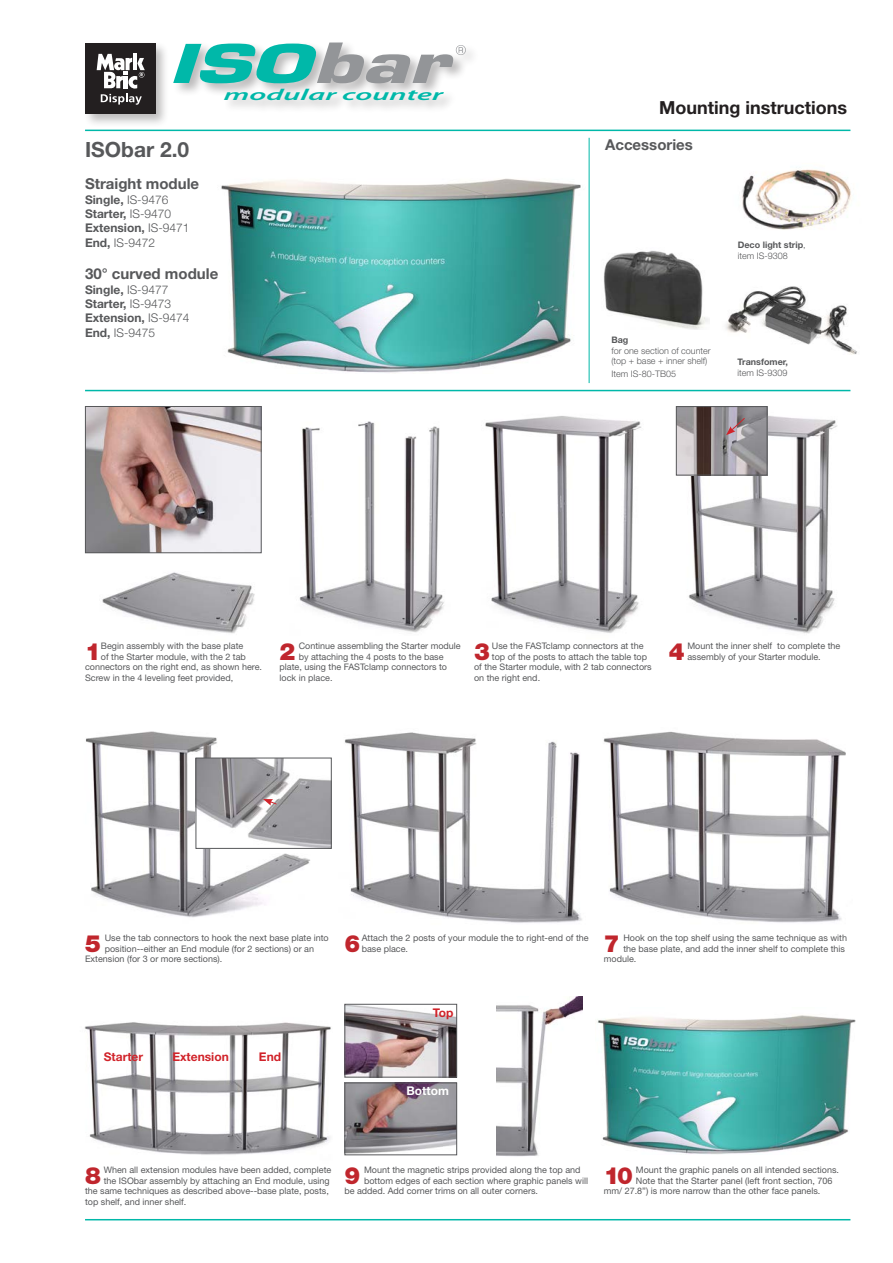
<style>
.page{position:relative;width:893px;height:1263px;background:#fff}
.page>*{position:absolute;margin:0;border:0;box-sizing:border-box;transform-origin:0 0}
._1{font:900 23.7px "Helvetica Neue";color:#c0262d}
.t1{font:700 21px "Helvetica Neue";color:#57585a}
.t2{font:700 18px "Helvetica Neue";color:#231f20}
.t3{font:italic 600 15.9px "Myriad Pro";color:#00b8a9;scale:1.96 1}
.t4{font:700 15px "Helvetica Neue";color:#57585a}
.t5{font:700 12px "Helvetica Neue";color:#57585a}
.t6{font:300 12px "Helvetica Neue";color:#57585a}
.t7{font:700 12px "Helvetica Neue";color:#d1232a}
.t8{font:700 12px "Helvetica Neue";color:#fff}
._1-2{font:9px/10.5px "Helvetica Neue";color:#57585a}
.t9{font:700 9px/10.8px "Helvetica Neue";color:#57585a}
._2{font:300 9px/10.5px "Helvetica Neue";color:#57585a}
._3{font:300 9px "Helvetica Neue";color:#57585a}
.s1{font-weight:300}
.s2{font-weight:700}
</style>
<div class="page">
<img style="left:597px;top:1015px;width:259px;height:139px">
<img style="left:221px;top:178px;width:360px;height:195px">
<img style="left:726px;top:286px;width:131px;height:69px">
<img style="left:102px;top:572px;width:153px;height:61px">
<img style="left:485px;top:416px;width:156px;height:217px">
<img style="left:299px;top:421px;width:145px;height:212px">
<hr style="left:85px;top:1219px;width:765px;height:1px;background:#00b8a9">
<hr style="left:85px;top:130px;width:765px;height:1px;background:#00b8a9">
<hr style="left:85px;top:390px;width:765px;height:1px;background:#00b8a9">
<img style="left:677px;top:407px;width:160px;height:227px">
<hr style="left:589px;top:138px;width:1px;height:245px;background:#00b8a9">
<img style="left:86px;top:731px;width:232px;height:187px">
<img style="left:345px;top:732px;width:237px;height:191px">
<img style="left:603px;top:731px;width:243px;height:192px">
<img style="left:742px;top:169px;width:109px;height:61px">
<img style="left:603px;top:250px;width:106px;height:80px">
<img style="left:84px;top:1022px;width:247px;height:133px">
<img style="left:198px;top:760px;width:132px;height:87px">
<div style="left:196px;top:758px;width:136px;height:91px;border:1px solid #57585a"></div>
<svg style="left:263px;top:799px;width:14px;height:7px"></svg>
<img style="left:678px;top:408px;width:87px;height:65px">
<div style="left:676px;top:406px;width:91px;height:69px;border:1px solid #57585a"></div>
<svg style="left:726px;top:417px;width:20px;height:18px"></svg>
<img style="left:87px;top:408px;width:173px;height:143px">
<div style="left:85px;top:406px;width:177px;height:147px;border:1px solid #57585a"></div>
<img style="left:496px;top:996px;width:87px;height:161px">
<img style="left:346px;top:1084px;width:109px;height:69px">
<div style="left:344px;top:1082px;width:113px;height:73px;border:1px solid #57585a"></div>
<img style="left:346px;top:1006px;width:109px;height:69px">
<div style="left:344px;top:1004px;width:113px;height:73px;border:1px solid #57585a"></div>
<div style="left:83px;top:41px;width:397px;height:87px;background:#231f20;opacity:.3"></div>
<div style="left:85px;top:44px;width:70px;height:70px;background:#231f20"></div>
<svg style="left:97px;top:54px;width:48px;height:51px"></svg>
<svg style="left:173px;top:43px;width:293px;height:40px"></svg>
<p class="t3" style="left:223px;top:84px;width:113px">modular counter</p>
<p class="t1" style="left:85px;top:136px;width:106px">ISObar 2.0</p>
<p class="t4" style="left:85px;top:175px;width:116px">Straight module</p>
<p class="t5" style="left:85px;top:192px;width:85px">Single, <span class="s1">IS-9476</span></p>
<p class="t5" style="left:85px;top:206px;width:88px">Starter, <span class="s1">IS-9470</span></p>
<p class="t5" style="left:85px;top:221px;width:106px">Extension, <span class="s1">IS-9471</span></p>
<p class="t6" style="left:85px;top:235px;width:72px"><span class="s2">End,</span> IS-9472</p>
<p class="t4" style="left:85px;top:265px;width:135px">30° curved module</p>
<p class="t5" style="left:85px;top:282px;width:85px">Single, <span class="s1">IS-9477</span></p>
<p class="t5" style="left:85px;top:296px;width:88px">Starter, <span class="s1">IS-9473</span></p>
<p class="t5" style="left:85px;top:311px;width:106px">Extension, <span class="s1">IS-9474</span></p>
<p class="t6" style="left:85px;top:325px;width:72px"><span class="s2">End,</span> IS-9475</p>
<p class="t2" style="left:659px;top:96px;width:189px">Mounting instructions</p>
<p class="t4" style="left:605px;top:136px;width:89px">Accessories</p>
<p class="t9" style="left:738px;top:239px;width:69px">Deco light strip<span class="s1">, item IS-9308</span></p>
<p class="_2" style="left:611px;top:335px;width:101px"><span class="s2">Bag<br></span>for one section of counter (top + base + inner shelf)</p>
<p class="_3" style="left:611px;top:368px;width:66px">Item IS-80-TB05</p>
<p class="t9" style="left:738px;top:356px;width:52px">Transfomer, <span class="s1">item IS-9309</span></p>
<p class="_1" style="left:85px;top:637px;width:17px">1</p>
<p class="_1-2" style="left:101px;top:641px;width:144px">Begin assembly with the base plate</p>
<p class="_1-2" style="left:101px;top:651px;width:147px">of the Starter module, with the 2 tab</p>
<p class="_1-2" style="left:85px;top:662px;width:179px">connectors on the right end, as shown here.</p>
<p class="_1-2" style="left:85px;top:672px;width:150px">Screw in the 4 leveling feet provided,</p>
<p class="_1" style="left:280px;top:637px;width:17px">2</p>
<p class="_1-2" style="left:299px;top:641px;width:164px">Continue assembling the Starter module</p>
<p class="_1-2" style="left:299px;top:651px;width:146px">by attaching the 4 posts to the base</p>
<p class="_1-2" style="left:280px;top:662px;width:169px">plate, using the FASTclamp connectors to</p>
<p class="_1-2" style="left:280px;top:672px;width:55px">lock in place.</p>
<p class="_1" style="left:474px;top:637px;width:17px">3</p>
<p class="_1-2" style="left:492px;top:641px;width:153px">Use the FASTclamp connectors at the</p>
<p class="_1-2" style="left:492px;top:651px;width:157px">top of the posts to attach the table top</p>
<p class="_1-2" style="left:474px;top:662px;width:179px">of the Starter module, with 2 tab connectors</p>
<p class="_1-2" style="left:474px;top:672px;width:68px">on the right end.</p>
<p class="_1" style="left:669px;top:637px;width:17px">4</p>
<p class="_1-2" style="left:687px;top:641px;width:155px">Mount the inner shelf to complete the assembly of your Starter module.</p>
<p class="_1" style="left:85px;top:929px;width:17px">5</p>
<p class="_1-2" style="left:105px;top:933px;width:226px">Use the tab connectors to hook the next base plate into</p>
<p class="_1-2" style="left:105px;top:943px;width:211px">position--either an End module (for 2 sections) or an</p>
<p class="_1-2" style="left:85px;top:954px;width:139px">Extension (for 3 or more sections).</p>
<p class="_1" style="left:344px;top:929px;width:17px">6</p>
<p class="_1-2" style="left:362px;top:933px;width:229px">Attach the 2 posts of your module the to right-end of the base place.</p>
<p class="_1" style="left:604px;top:929px;width:17px">7</p>
<p class="_1-2" style="left:623px;top:933px;width:225px">Hook on the top shelf using the same technique as with</p>
<p class="_1-2" style="left:623px;top:943px;width:223px">the base plate, and add the inner shelf to complete this</p>
<p class="_1-2" style="left:604px;top:954px;width:34px">module.</p>
<p class="t7" style="left:104px;top:1049px;width:41px">Starter</p>
<p class="t7" style="left:172px;top:1049px;width:58px">Extension</p>
<p class="t7" style="left:259px;top:1049px;width:24px">End</p>
<p class="t7" style="left:433px;top:1005px;width:22px">Top</p>
<p class="t8" style="left:406px;top:1083px;width:44px">Bottom</p>
<p class="_1" style="left:85px;top:1161px;width:17px">8</p>
<p class="_1-2" style="left:104px;top:1164px;width:229px">When all extension modules have been added, complete</p>
<p class="_1-2" style="left:104px;top:1175px;width:228px">the ISObar assembly by attaching an End module, using</p>
<p class="_1-2" style="left:85px;top:1185px;width:245px">the same techniques as described above--base plate, posts,</p>
<p class="_1-2" style="left:85px;top:1196px;width:103px">top shelf, and inner shelf.</p>
<p class="_1" style="left:344px;top:1161px;width:17px">9</p>
<p class="_1-2" style="left:364px;top:1164px;width:218px">Mount the magnetic strips provided along the top and</p>
<p class="_1-2" style="left:364px;top:1175px;width:226px">bottom edges of each section where graphic panels will</p>
<p class="_1-2" style="left:344px;top:1185px;width:195px">be added. Add corner trims on all outer corners.</p>
<p class="_1" style="left:604px;top:1161px;width:31px">10</p>
<p class="_1-2" style="left:636px;top:1164px;width:205px">Mount the graphic panels on all intended sections.</p>
<p class="_1-2" style="left:636px;top:1175px;width:198px">Note that the Starter panel (left front section, 706</p>
<p class="_1-2" style="left:604px;top:1185px;width:218px">mm/ 27.8”) is more narrow than the other face panels.</p>
</div>
